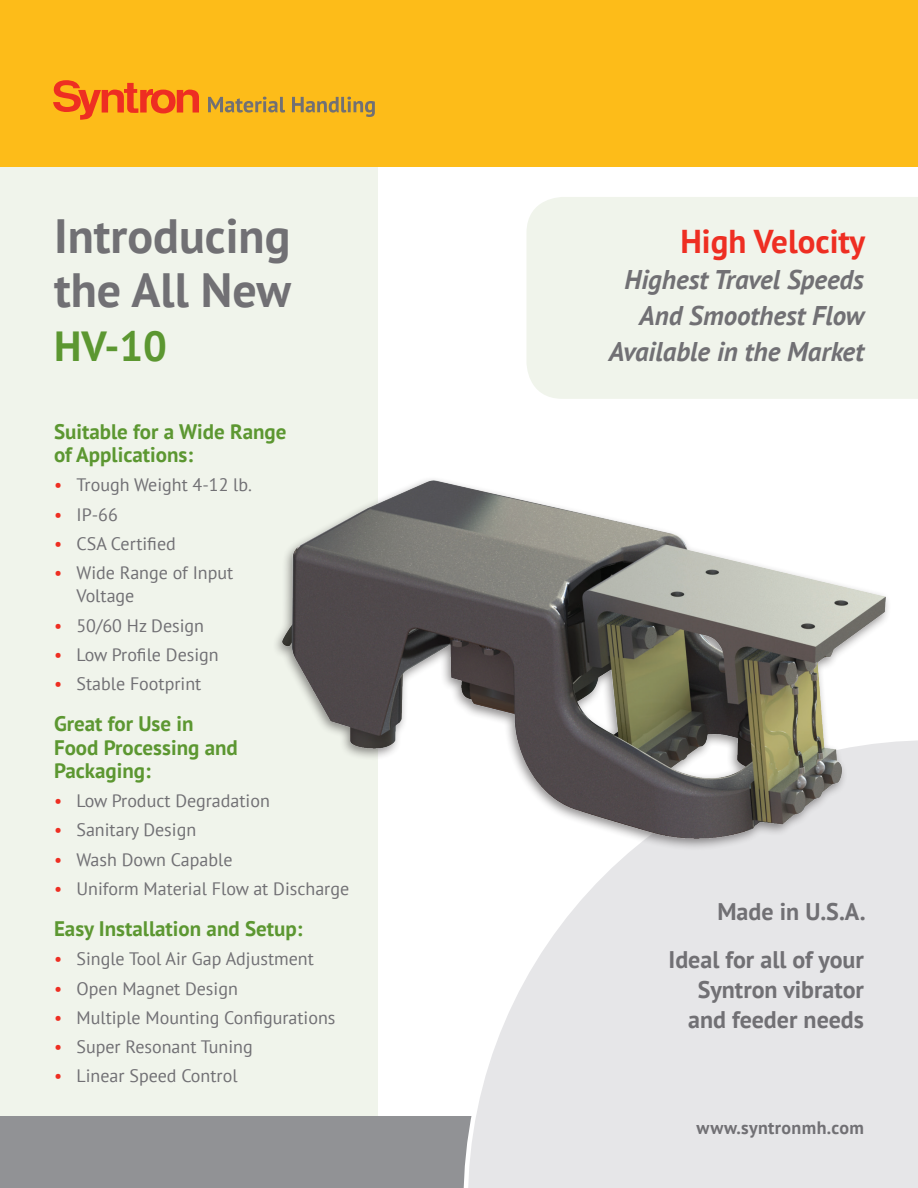
<style>
.page{position:relative;width:918px;height:1188px;background:#fff}
.page>*{position:absolute;margin:0;border:0;box-sizing:border-box;transform-origin:0 0}
.smaller_headline{font:700 48px/54px "PT Sans";color:#717074}
.smaller_headline-2{font:700 42px "PT Sans";color:#5c9731}
.Cover_title{font:700 33px "PT Sans";color:#ee2e22}
.Cover_title-2{font:italic 700 27px "PT Sans";color:#717074}
.smaller_headline-3{font:700 24px/30px "PT Sans";color:#717074;text-align:right}
.Small_Head{font:700 21px/23.2px "PT Sans";color:#5c9731}
.Bulletted_copy{font:18px/23.2px "PT Sans";color:#717074}
.t1{font:700 18px "PT Sans";letter-spacing:.02em;color:#717074}
.s1{color:#ee2e22}
</style>
<div class="page">
<div style="left:526px;top:197px;width:392px;height:202px;background:#f0f4eb"></div>
<div style="left:0;top:166px;width:378px;height:959px;background:#f0f4eb"></div>
<div style="left:0;top:1116px;width:918px;height:72px;background:#919295"></div>
<div style="left:0;top:0;width:918px;height:166px;background:#fdbc19"></div>
<svg style="left:53px;top:80px;width:146px;height:40px"></svg>
<svg style="left:208px;top:97px;width:77px;height:16px"></svg>
<svg style="left:292px;top:97px;width:83px;height:20px"></svg>
<svg style="left:463px;top:740px;width:455px;height:448px;background:#e8e8ea"></svg>
<div style="left:272px;top:476px;width:620px;height:376px;background:#231f20;opacity:.5"></div>
<img style="left:283px;top:481px;width:602px;height:357px">
<p class="smaller_headline" style="left:54px;top:208px;width:239px">Introducing the All New</p>
<p class="smaller_headline-2" style="left:54px;top:319px;width:115px">HV-10</p>
<p class="Small_Head" style="left:54px;top:420px;width:234px">Suitable for a Wide Range of Applications:</p>
<p class="Bulletted_copy" style="left:54px;top:473px;width:199px"><span class="s1">•</span> Trough Weight 4-12 lb.</p>
<p class="Bulletted_copy" style="left:54px;top:502px;width:65px"><span class="s1">•</span> IP-66</p>
<p class="Bulletted_copy" style="left:54px;top:532px;width:123px"><span class="s1">•</span> CSA Certified</p>
<p class="Bulletted_copy" style="left:76px;top:561px;width:158px;text-indent:-22px"><span class="s1">•</span> Wide Range of Input<br>Voltage</p>
<p class="Bulletted_copy" style="left:54px;top:613px;width:152px"><span class="s1">•</span> 50/60 Hz Design</p>
<p class="Bulletted_copy" style="left:54px;top:643px;width:166px"><span class="s1">•</span> Low Profile Design</p>
<p class="Bulletted_copy" style="left:54px;top:672px;width:149px"><span class="s1">•</span> Stable Footprint</p>
<p class="Small_Head" style="left:54px;top:712px;width:185px">Great for Use in<br>Food Processing and<br>Packaging:</p>
<p class="Bulletted_copy" style="left:54px;top:789px;width:217px"><span class="s1">•</span> Low Product Degradation</p>
<p class="Bulletted_copy" style="left:54px;top:818px;width:144px"><span class="s1">•</span> Sanitary Design</p>
<p class="Bulletted_copy" style="left:54px;top:847px;width:180px"><span class="s1">•</span> Wash Down Capable</p>
<p class="Bulletted_copy" style="left:54px;top:877px;width:297px"><span class="s1">•</span> Uniform Material Flow at Discharge</p>
<p class="Small_Head" style="left:54px;top:917px;width:250px">Easy Installation and Setup:</p>
<p class="Bulletted_copy" style="left:54px;top:947px;width:261px"><span class="s1">•</span> Single Tool Air Gap Adjustment</p>
<p class="Bulletted_copy" style="left:54px;top:976px;width:185px"><span class="s1">•</span> Open Magnet Design</p>
<p class="Bulletted_copy" style="left:54px;top:1006px;width:283px"><span class="s1">•</span> Multiple Mounting Configurations</p>
<p class="Bulletted_copy" style="left:54px;top:1035px;width:200px"><span class="s1">•</span> Super Resonant Tuning</p>
<p class="Bulletted_copy" style="left:54px;top:1064px;width:185px"><span class="s1">•</span> Linear Speed Control</p>
<p class="Cover_title" style="left:680px;top:219px;width:186px">High Velocity</p>
<p class="Cover_title-2" style="left:625px;top:261px;width:241px">Highest Travel Speeds</p>
<p class="Cover_title-2" style="left:639px;top:297px;width:227px">And Smoothest Flow</p>
<p class="Cover_title-2" style="left:609px;top:333px;width:257px">Available in the Market</p>
<p class="smaller_headline-3" style="left:717px;top:896px;width:150px">Made in U.S.A.</p>
<p class="smaller_headline-3" style="left:669px;top:944px;width:197px">Ideal for all of your<br>Syntron vibrator and feeder needs</p>
<p class="t1" style="left:697px;top:1116px;width:169px">www.syntronmh.com</p>
</div>
